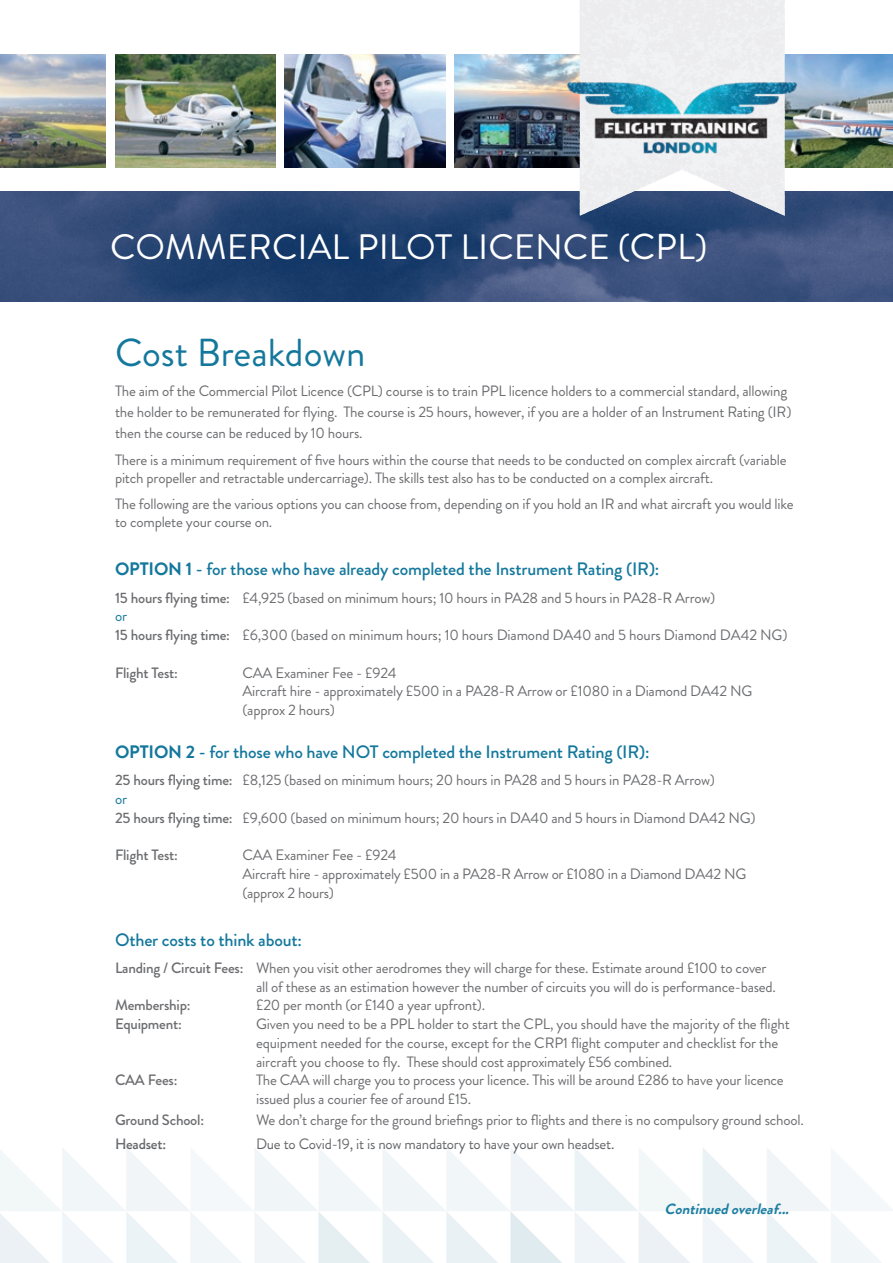
<style>
.page{position:relative;width:893px;height:1263px;background:#fff}
.page>*{position:absolute;margin:0;border:0;box-sizing:border-box;transform-origin:0 0}
.t1{font:39px "Brandon Grotesque";color:#14789c}
.t2{font:35.25px "Brandon Grotesque";color:#fff}
.t3{font:500 18px "Brandon Grotesque";letter-spacing:-.01em;color:#14789c}
.t4{font:15px/18.8px "Brandon Grotesque";letter-spacing:-.015em;color:#6c6d70}
.t5{font:500 15px "Brandon Grotesque";letter-spacing:-.015em;color:#6c6d70}
.t6{font:italic 700 15px "Brandon Grotesque";color:#1f7fa2}
.s1{font-size:36px}
.s2{font-weight:700}
.s3{font-weight:500}
.s4{color:#14789c}
</style>
<div class="page">
<img style="left:0;top:191px;width:893px;height:111px">
<img style="left:285px;top:55px;width:160px;height:112px">
<img style="left:115px;top:55px;width:161px;height:112px">
<img style="left:454px;top:55px;width:126px;height:112px">
<img style="left:785px;top:55px;width:108px;height:112px">
<img style="left:580px;top:0;width:205px;height:216px">
<img style="left:563px;top:80px;width:238px;height:75px">
<svg style="left:0;top:1148px;width:882px;height:115px"></svg>
<img style="left:0;top:55px;width:105px;height:112px">
<h2 class="t2" style="left:110px;top:223px;width:599px">COMMERCIAL PILOT LICENCE <span class="s1">(CPL)</span></h2>
<h1 class="t1" style="left:115px;top:325px;width:252px">Cost Breakdown</h1>
<p class="t4" style="left:115px;top:381px;width:678px;line-height:21px">The aim of the Commercial Pilot Licence (CPL) course is to train PPL licence holders to a commercial standard, allowing the holder to be remunerated for flying. The course is 25 hours, however, if you are a holder of an Instrument Rating (IR) then the course can be reduced by 10 hours.</p>
<p class="t4" style="left:115px;top:451px;width:673px;line-height:18px">There is a minimum requirement of five hours within the course that needs to be conducted on complex aircraft (variable pitch propeller and retractable undercarriage). The skills test also has to be conducted on a complex aircraft.</p>
<p class="t4" style="left:115px;top:495px;width:680px;line-height:18px">The following are the various options you can choose from, depending on if you hold an IR and what aircraft you would like to complete your course on.</p>
<p class="t3" style="left:115px;top:557px;width:546px"><span class="s2">OPTION 1</span> - for those who have already completed the Instrument Rating (IR):</p>
<p class="t4" style="left:115px;top:588px;width:674px"><span class="s3">15 hours flying time:</span> £4,925 (based on minimum hours; 10 hours in PA28 and 5 hours in PA28-R Arrow)<br><span class="s4">or<br></span><span class="s3">15 hours flying time:</span> £6,300 (based on minimum hours; 10 hours Diamond DA40 and 5 hours Diamond DA42 NG)</p>
<p class="t5" style="left:115px;top:662px;width:64px">Flight Test:</p>
<p class="t4" style="left:243px;top:663px;width:511px">CAA Examiner Fee - £924<br>Aircraft hire - approximately £500 in a PA28-R Arrow or £1080 in a Diamond DA42 NG (approx 2 hours)</p>
<p class="t3" style="left:115px;top:739px;width:536px"><span class="s2">OPTION 2</span> - for those who have NOT completed the Instrument Rating (IR):</p>
<p class="t4" style="left:115px;top:771px;width:642px"><span class="s3">25 hours flying time:</span> £8,125 (based on minimum hours; 20 hours in PA28 and 5 hours in PA28-R Arrow)<br><span class="s4">or<br></span><span class="s3">25 hours flying time:</span> £9,600 (based on minimum hours; 20 hours in DA40 and 5 hours in Diamond DA42 NG)</p>
<p class="t5" style="left:115px;top:844px;width:64px">Flight Test:</p>
<p class="t4" style="left:243px;top:846px;width:505px">CAA Examiner Fee - £924<br>Aircraft hire - approximately £500 in a PA28-R Arrow or £1080 in a Diamond DA42 NG (approx 2 hours)</p>
<p class="t3" style="left:115px;top:927px;width:188px">Other costs to think about:</p>
<p class="t4" style="left:256px;top:958px;width:521px;text-indent:-141px"><span class="s3">Landing / Circuit Fees:</span> When you visit other aerodromes they will charge for these. Estimate around £100 to cover all of these as an estimation however the number of circuits you will do is performance-based.</p>
<p class="t5" style="left:115px;top:995px;width:77px">Membership:</p>
<p class="t4" style="left:256px;top:996px;width:231px">£20 per month (or £140 a year upfront).</p>
<p class="t5" style="left:115px;top:1013px;width:68px">Equipment:</p>
<p class="t4" style="left:256px;top:1015px;width:535px">Given you need to be a PPL holder to start the CPL, you should have the majority of the flight equipment needed for the course, except for the CRP1 flight computer and checklist for the aircraft you choose to fly. These should cost approximately £56 combined.</p>
<p class="t5" style="left:115px;top:1070px;width:64px">CAA Fees:</p>
<p class="t4" style="left:256px;top:1071px;width:529px">The CAA will charge you to process your licence. This will be around £286 to have your licence issued plus a courier fee of around £15.</p>
<p class="t5" style="left:115px;top:1109px;width:90px">Ground School:</p>
<p class="t4" style="left:256px;top:1111px;width:549px">We don’t charge for the ground briefings prior to flights and there is no compulsory ground school.</p>
<p class="t5" style="left:115px;top:1133px;width:53px">Headset:</p>
<p class="t4" style="left:256px;top:1135px;width:360px">Due to Covid-19, it is now mandatory to have your own headset.</p>
<p class="t6" style="left:665px;top:1198px;width:130px">Continuedoverleaf...</p>
</div>
